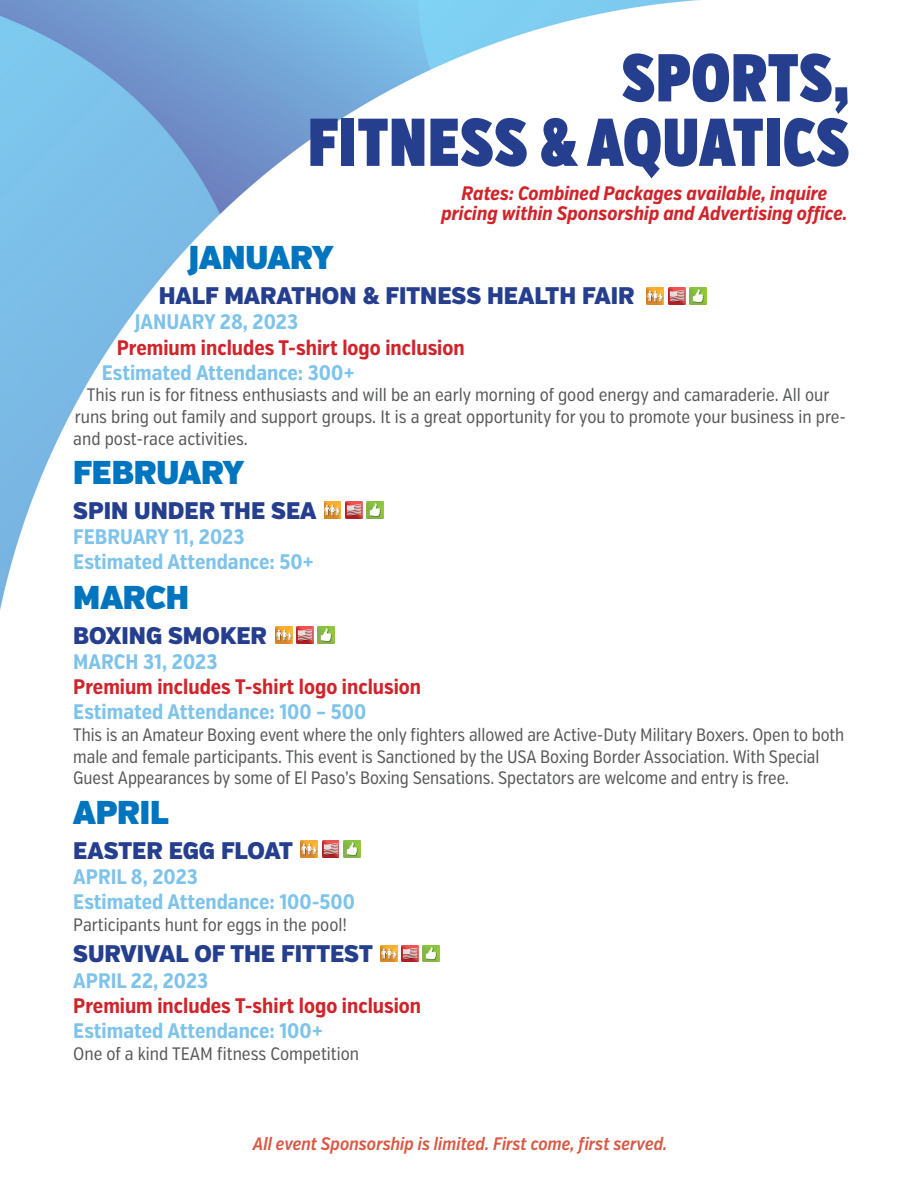
<style>
.page{position:relative;width:918px;height:1188px;background:#fff}
.page>*{position:absolute;margin:0;border:0;box-sizing:border-box;transform-origin:0 0}
.Department{font:67.5px "Verb Comp Ultra";color:#253f8e}
.Months{font:33px "Verb Cond Ultra";letter-spacing:-.005em;color:#0075bf}
.Event_Title{font:900 24px "Verb Cond";color:#253f8e}
.Estimated_Attendance{font:700 21px "Verb Ex Cond";color:#7dc3ea}
.Rates{font:700 21px "Verb Ex Cond";color:#d1232a}
.Date_of_Events_Ongoi{font:700 21px "Verb Ex Cond";color:#7dc3ea}
.Package_Rates_availa{font:italic 700 19.5px/19.5px "Verb Ex Cond";color:#d1232a;text-align:center}
.Event_Descriptions{font:18px/21.6px "Verb Ex Cond";letter-spacing:-.005em;color:#57585a}
.Event_Descriptions-2{font:italic 600 18px "Verb Ex Cond";color:#d95842}
</style>
<div class="page">
<img style="left:0;top:0;width:707px;height:962px">
<div style="left:311px;top:54px;width:558px;height:143px;background:#fff"></div>
<img style="left:647px;top:288px;width:17px;height:16px">
<img style="left:668px;top:288px;width:17px;height:16px">
<img style="left:689px;top:288px;width:17px;height:16px">
<img style="left:324px;top:502px;width:17px;height:17px">
<img style="left:345px;top:502px;width:17px;height:17px">
<img style="left:366px;top:502px;width:17px;height:17px">
<img style="left:275px;top:626px;width:17px;height:17px">
<img style="left:297px;top:626px;width:16px;height:17px">
<img style="left:318px;top:626px;width:17px;height:17px">
<img style="left:301px;top:841px;width:17px;height:16px">
<img style="left:322px;top:841px;width:17px;height:16px">
<img style="left:343px;top:841px;width:17px;height:16px">
<img style="left:380px;top:945px;width:17px;height:17px">
<img style="left:402px;top:945px;width:16px;height:17px">
<img style="left:423px;top:945px;width:17px;height:17px">
<p class="Department" style="left:621px;top:38px;width:230px">SPORTS,</p>
<p class="Department" style="left:307px;top:103px;width:544px">FITNESS &amp; AQUATICS</p>
<p class="Package_Rates_availa" style="left:441px;top:184px;width:408px">Rates: Combined Packages available, inquire pricing within Sponsorship and Advertising office.</p>
<p class="Months" style="left:189px;top:238px;width:146px">JANUARY</p>
<p class="Event_Title" style="left:159px;top:281px;width:477px">HALF MARATHON &amp; FITNESS HEALTH FAIR</p>
<p class="Date_of_Events_Ongoi" style="left:135px;top:310px;width:165px">JANUARY 28, 2023</p>
<p class="Rates" style="left:117px;top:335px;width:349px">Premium includes T-shirt logo inclusion</p>
<p class="Estimated_Attendance" style="left:102px;top:360px;width:255px">Estimated Attendance: 300+</p>
<p class="Event_Descriptions" style="left:73px;top:385px;width:774px;text-indent:14px">This run is for fitness enthusiasts and will be an early morning of good energy and camaraderie. All our runs bring out family and support groups. It is a great opportunity for you to promote your business in pre&shy;and post-race activities.</p>
<p class="Months" style="left:73px;top:452px;width:172px">FEBRUARY</p>
<p class="Event_Title" style="left:73px;top:496px;width:245px">SPIN UNDER THE SEA</p>
<p class="Date_of_Events_Ongoi" style="left:73px;top:524px;width:173px">FEBRUARY 11, 2023</p>
<p class="Estimated_Attendance" style="left:73px;top:550px;width:242px">Estimated Attendance: 50+</p>
<p class="Months" style="left:73px;top:577px;width:117px">MARCH</p>
<p class="Event_Title" style="left:73px;top:621px;width:195px">BOXING SMOKER</p>
<p class="Date_of_Events_Ongoi" style="left:73px;top:649px;width:146px">MARCH 31, 2023</p>
<p class="Rates" style="left:73px;top:674px;width:349px">Premium includes T-shirt logo inclusion</p>
<p class="Estimated_Attendance" style="left:73px;top:700px;width:295px">Estimated Attendance: 100 – 500</p>
<p class="Event_Descriptions" style="left:73px;top:724px;width:773px">This is an Amateur Boxing event where the only fighters allowed are Active-Duty Military Boxers. Open to both male and female participants. This event is Sanctioned by the USA Boxing Border Association. With Special<br>Guest Appearances by some of El Paso’s Boxing Sensations. Spectators are welcome and entry is free.</p>
<p class="Months" style="left:73px;top:792px;width:97px">APRIL</p>
<p class="Event_Title" style="left:73px;top:836px;width:221px">EASTER EGG FLOAT</p>
<p class="Date_of_Events_Ongoi" style="left:73px;top:864px;width:126px">APRIL 8, 2023</p>
<p class="Estimated_Attendance" style="left:73px;top:889px;width:283px">Estimated Attendance: 100-500</p>
<p class="Event_Descriptions" style="left:73px;top:914px;width:275px">Participants hunt for eggs in the pool!</p>
<p class="Event_Title" style="left:73px;top:939px;width:301px">SURVIVAL OF THE FITTEST</p>
<p class="Date_of_Events_Ongoi" style="left:73px;top:968px;width:137px">APRIL 22, 2023</p>
<p class="Rates" style="left:73px;top:993px;width:349px">Premium includes T-shirt logo inclusion</p>
<p class="Estimated_Attendance" style="left:73px;top:1018px;width:251px">Estimated Attendance: 100+</p>
<p class="Event_Descriptions" style="left:73px;top:1043px;width:287px">One of a kind TEAM fitness Competition</p>
<p class="Event_Descriptions-2" style="left:253px;top:1133px;width:416px">All event Sponsorship is limited. First come, first served.</p>
</div>
